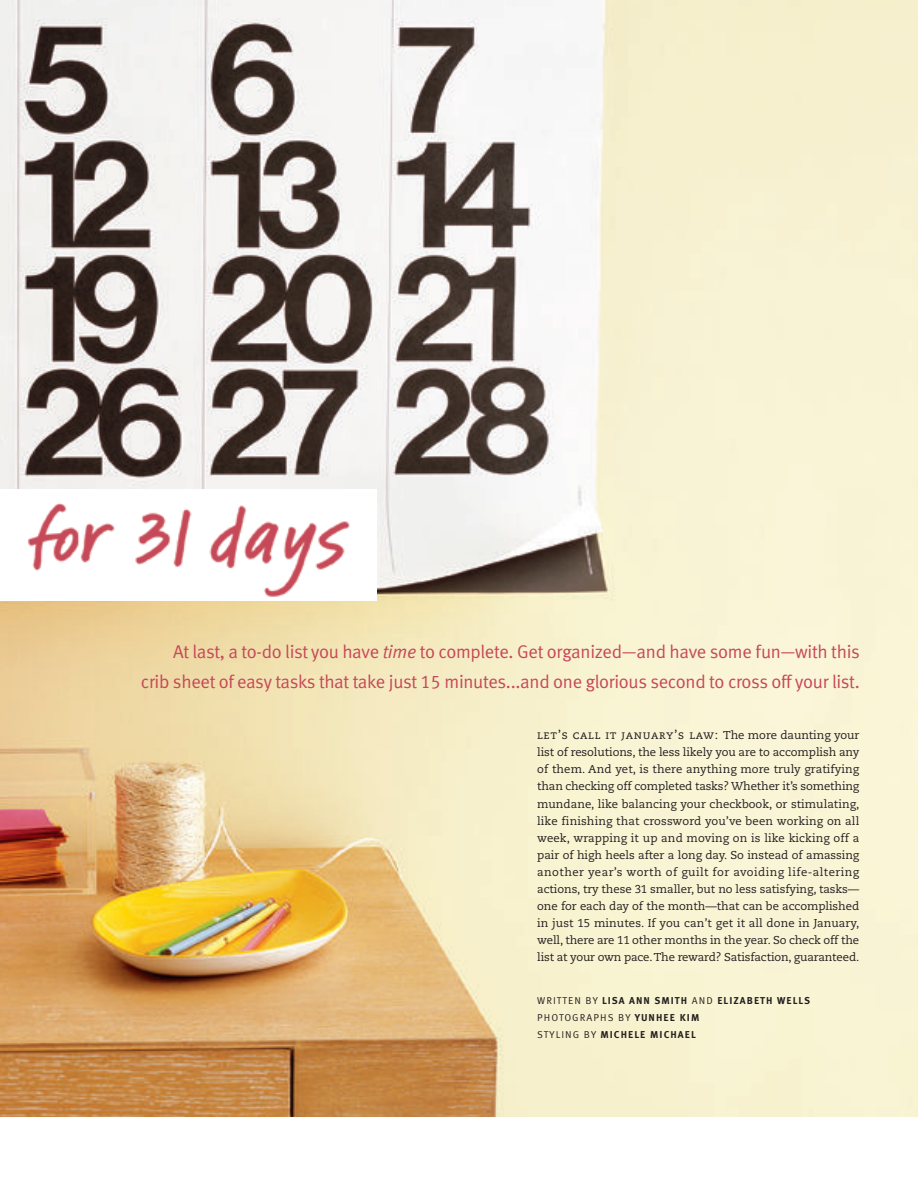
<style>
.page{position:relative;width:918px;height:1188px;background:#fff}
.page>*{position:absolute;margin:0;border:0;box-sizing:border-box;transform-origin:0 0}
.t1{font:18.6px/30px "Meta Normal LF";letter-spacing:-.015em;color:#c64959;text-align:right}
.t2{font:12.15px "Caecilia Roman SC";letter-spacing:.05em;color:#231f20}
.t3{font:11.4px/17.1px "Caecilia";letter-spacing:-.01em;color:#231f20;text-align:justify}
.t4{font:10.05px "Meta Bold LF Caps";letter-spacing:.105em;color:#231f20}
.t5{font:10.05px "Meta Normal LF Caps";letter-spacing:.105em;color:#231f20}
.s1{font-style:italic}
.s2{font-family:"Caecilia";font-size:11.4px}
.s3{font-family:"Meta Normal LF Caps"}
.s4{font-family:"Meta Bold LF Caps"}
</style>
<div class="page">
<img style="left:0;top:0;width:918px;height:1117px">
<img style="left:0;top:489px;width:376px;height:112px">
<h1 class="t1" style="left:141px;top:638px;width:720px">At last, a to-do list you have <span class="s1">time</span> to complete. Get organized—and have some fun—with this crib sheet of easy tasks that take just 15 minutes...and one glorious second to cross off your list.</h1>
<p class="t2" style="left:537px;top:730px;width:324px">let’s call it january’s law: <span class="s2">The more daunting your</span></p>
<p class="t3" style="left:537px;top:744px;width:324px">list of resolutions, the less likely you are to accomplish any of them. And yet, is there anything more truly gratifying than checking off completed tasks? Whether it’s something mundane, like balancing your checkbook, or stimulating, like finishing that crossword you’ve been working on all week, wrapping it up and moving on is like kicking off a pair of high heels after a long day. So instead of amassing another year’s worth of guilt for avoiding life-altering actions, try these 31 smaller, but no less satisfying, tasks— one for each day of the month—that can be accomplished in just 15 minutes. If you can’t get it all done in January, well, there are 11 other months in the year. So check off the list at your own pace.The reward? Satisfaction, guaranteed.</p>
<p class="t4" style="left:537px;top:995px;width:275px"><span class="s3">WRITTEN BY</span> LISA ANN SMITH <span class="s3">AND</span> ELIZABETH WELLS</p>
<p class="t5" style="left:537px;top:1012px;width:164px">PHOTOGRAPHS BY <span class="s4">YUNHEE KIM</span></p>
<p class="t4" style="left:537px;top:1029px;width:160px"><span class="s3">STYLING BY</span> MICHELE MICHAEL</p>
</div>
